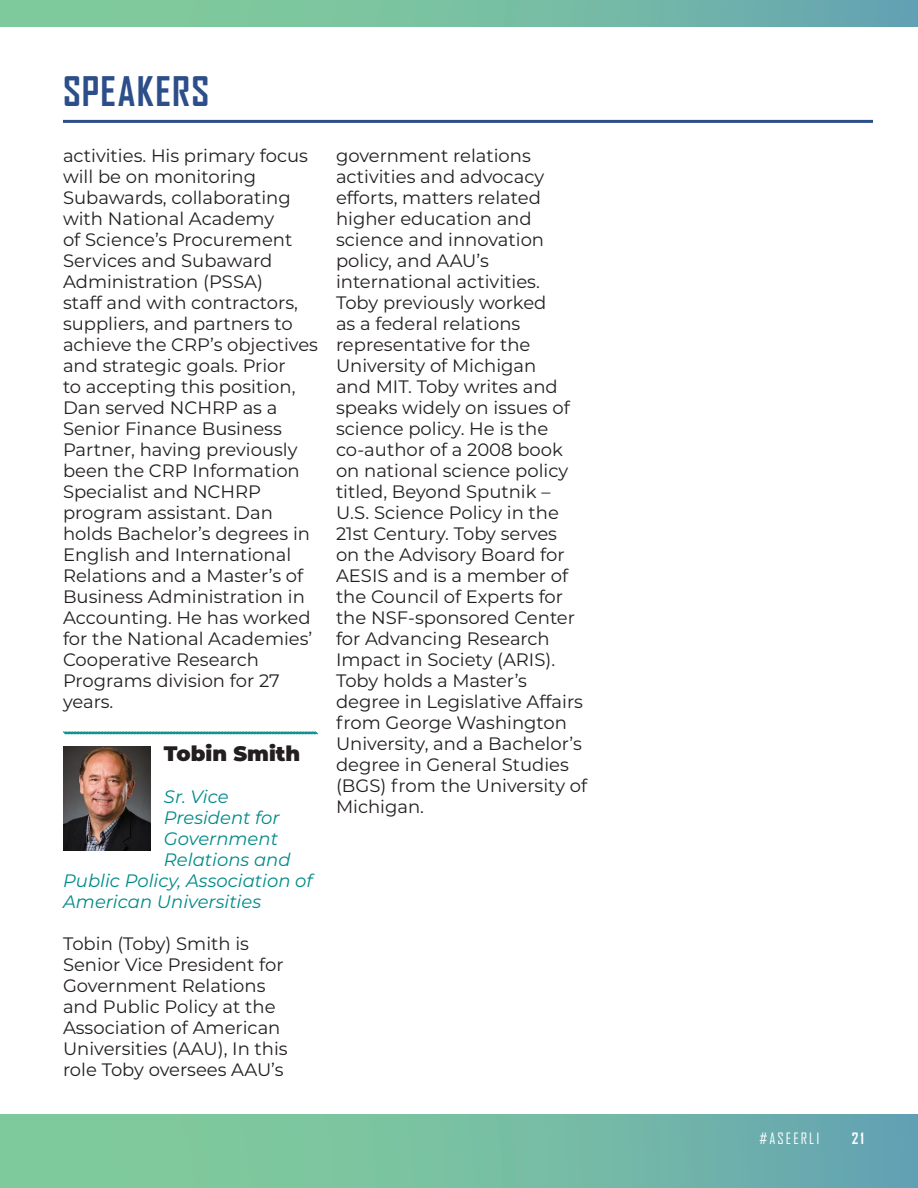
<style>
.page{position:relative;width:918px;height:1188px;background:#fff}
.page>*{position:absolute;margin:0;border:0;box-sizing:border-box;transform-origin:0 0}
.Heading{font:700 39px "Agency FB";letter-spacing:.03em;color:#2c4e89}
.Directors{font:900 21px "Montserrat";color:#231f20}
.Body{font:18px/21px "Montserrat";color:#231f20}
.Body-2{font:italic 18px "Montserrat";color:#008b89}
.t1{font:15px "Agency FB";letter-spacing:.14em;color:#fff}
.t2{font:700 15px "Agency FB";color:#fff}
</style>
<div class="page">
<div style="left:0;top:1115px;width:918px;height:73px;background:linear-gradient(to right,#85d298,#68a8b0)"></div>
<div style="left:0;top:0;width:918px;height:27px;background:linear-gradient(to right,#85d298,#68a8b0)"></div>
<svg style="left:63px;top:731px;width:255px;height:4px"></svg>
<img style="left:63px;top:746px;width:87px;height:104px">
<hr style="left:63px;top:120px;width:810px;height:3px;background:#2c4e89">
<p class="Heading" style="left:63px;top:68px;width:148px">SPEAKERS</p>
<p class="Body" style="left:63px;top:145px;width:257px">activities. His primary focus will be on monitoring<br>Subawards, collaborating with National Academy<br>of Science’s Procurement<br>Services and Subaward<br>Administration (PSSA)<br>staff and with contractors, suppliers, and partners to achieve the CRP’s objectives and strategic goals. Prior<br>to accepting this position,<br>Dan served NCHRP as a<br>Senior Finance Business<br>Partner, having previously been the CRP Information<br>Specialist and NCHRP program assistant. Dan holds Bachelor’s degrees in<br>English and International<br>Relations and a Master’s of<br>Business Administration in<br>Accounting. He has worked for the National Academies’<br>Cooperative Research<br>Programs division for 27 years.</p>
<p class="Directors" style="left:164px;top:738px;width:138px">Tobin Smith</p>
<p class="Body-2" style="left:164px;top:784px;width:66px">Sr. Vice</p>
<p class="Body-2" style="left:164px;top:805px;width:117px">President for</p>
<p class="Body-2" style="left:164px;top:826px;width:116px">Government</p>
<p class="Body-2" style="left:164px;top:847px;width:128px">Relations and</p>
<p class="Body-2" style="left:63px;top:868px;width:251px">Public Policy, Association of</p>
<p class="Body-2" style="left:63px;top:889px;width:200px">American Universities</p>
<p class="Body" style="left:63px;top:932px;width:226px">Tobin (Toby) Smith is<br>Senior Vice President for<br>Government Relations and Public Policy at the<br>Association of American<br>Universities (AAU), In this role Toby oversees AAU’s</p>
<p class="Body" style="left:336px;top:145px;width:253px">government relations activities and advocacy efforts, matters related higher education and science and innovation policy, and AAU’s international activities.<br>Toby previously worked<br>as a federal relations representative for the<br>University of Michigan<br>and MIT. Toby writes and speaks widely on issues of science policy. He is the co-author of a 2008 book on national science policy titled, Beyond Sputnik –<br>U.S. Science Policy in the<br>21st Century. Toby serves<br>on the Advisory Board for<br>AESIS and is a member of the Council of Experts for the NSF-sponsored Center for Advancing Research<br>Impact in Society (ARIS).<br>Toby holds a Master’s degree in Legislative Affairs from George Washington<br>University, and a Bachelor’s degree in General Studies (BGS) from the University of<br>Michigan.</p>
<p class="t1" style="left:760px;top:1130px;width:61px">#ASEERLI</p>
<p class="t2" style="left:852px;top:1129px;width:14px">21</p>
</div>
